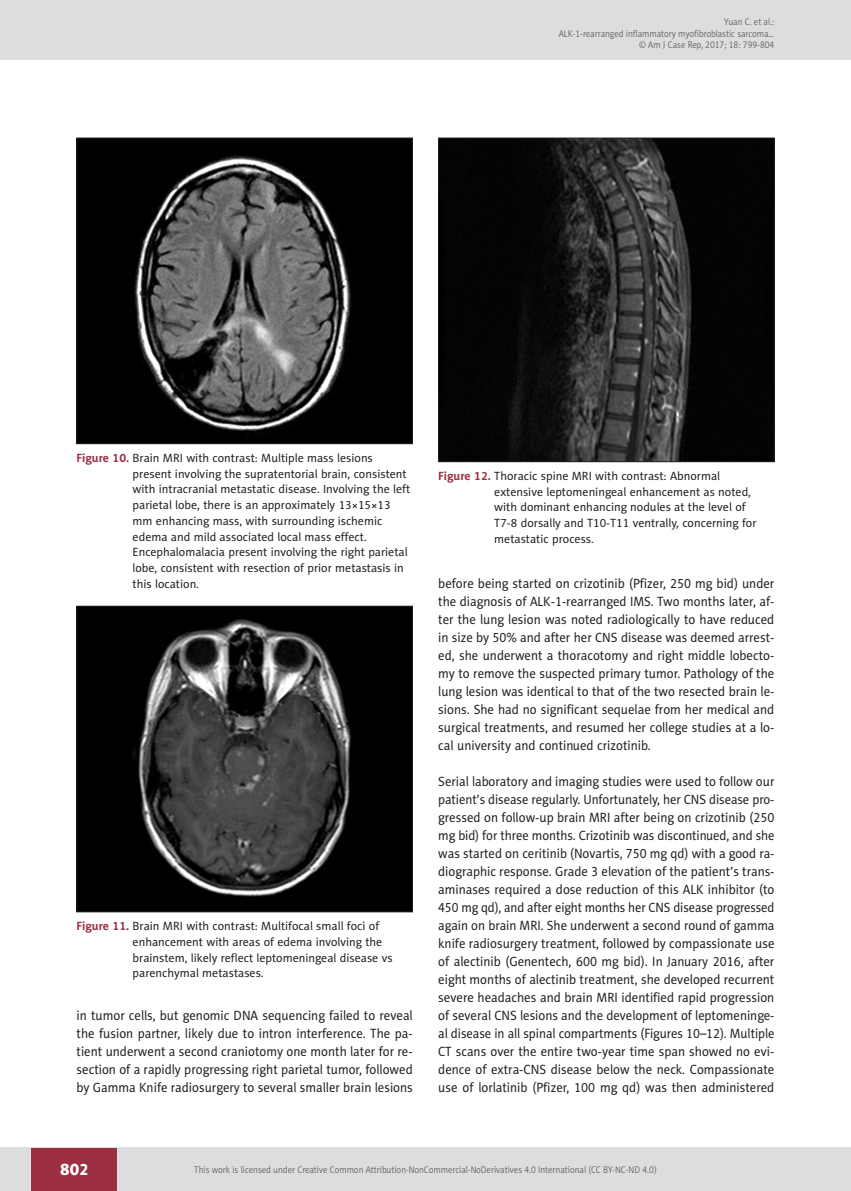
<style>
.page{position:relative;width:851px;height:1191px;background:#fff}
.page>*{position:absolute;margin:0;border:0;box-sizing:border-box;transform-origin:0 0}
.t1{font:16.5px "Naomi Sans EFN Heavy";color:#fff}
.AJCR_Body{font:13.5px/18px "Naomi Sans EFN";color:#231f20;text-align:justify;scale:.95 1}
.AJCR_Rycina_tytul{font:12px/15.8px "Naomi Sans EFN";color:#231f20}
.t2{font:9.75px/11.2px "Naomi Sans EFN Light";color:#57585a;text-align:right;scale:.9 1}
.s1{font-weight:700;color:#9d2f42}
</style>
<div class="page">
<img style="left:79px;top:140px;width:331px;height:302px">
<div style="left:77px;top:138px;width:335px;height:306px;border:1px solid #231f20"></div>
<img style="left:440px;top:140px;width:332px;height:320px">
<div style="left:438px;top:138px;width:336px;height:324px;border:1px solid #231f20"></div>
<img style="left:79px;top:608px;width:331px;height:302px">
<div style="left:77px;top:606px;width:335px;height:306px;border:1px solid #231f20"></div>
<div style="left:0;top:1148px;width:850px;height:43px;background:#dcdddf"></div>
<div style="left:32px;top:1147px;width:85px;height:43px;background:#9d2f42"></div>
<div style="left:0;top:0;width:850px;height:60px;background:#dcdddf"></div>
<hr style="left:850px;top:0;width:1px;height:60px;background:#dcdddf">
<p class="t2" style="left:558px;top:16px;width:241px">Yuan C. et al.:<br>ALK-1-rearranged inflammatory myofibroblastic sarcoma… © Am J Case Rep, 2017; 18: 799-804</p>
<p class="AJCR_Rycina_tytul" style="left:133px;top:450px;width:279px;text-indent:-56px"><span class="s1">Figure 10.</span> Brain MRI with contrast: Multiple mass lesions present involving the supratentorial brain, consistent with intracranial metastatic disease. Involving the left parietal lobe, there is an approximately 13×15×13 mm enhancing mass, with surrounding ischemic edema and mild associated local mass effect.<br>Encephalomalacia present involving the right parietal lobe, consistent with resection of prior metastasis in this location.</p>
<p class="AJCR_Rycina_tytul" style="left:133px;top:918px;width:261px;text-indent:-56px"><span class="s1">Figure 11.</span> Brain MRI with contrast: Multifocal small foci of enhancement with areas of edema involving the brainstem, likely reflect leptomeningeal disease vs parenchymal metastases.</p>
<p class="AJCR_Body" style="left:77px;top:1006px;width:355px">in tumor cells, but genomic DNA sequencing failed to reveal the fusion partner, likely due to intron interference. The pa&shy;tient underwent a second craniotomy one month later for re&shy;section of a rapidly progressing right parietal tumor, followed by Gamma Knife radiosurgery to several smaller brain lesions</p>
<p class="AJCR_Rycina_tytul" style="left:494px;top:468px;width:264px;text-indent:-56px"><span class="s1">Figure 12.</span> Thoracic spine MRI with contrast: Abnormal extensive leptomeningeal enhancement as noted, with dominant enhancing nodules at the level of T7-8 dorsally and T10-T11 ventrally, concerning for metastatic process.</p>
<p class="AJCR_Body" style="left:438px;top:574px;width:355px">before being started on crizotinib (Pfizer, 250 mg bid) under the diagnosis of ALK-1-rearranged IMS. Two months later, af&shy;ter the lung lesion was noted radiologically to have reduced in size by 50% and after her CNS disease was deemed arrest&shy;ed, she underwent a thoracotomy and right middle lobecto&shy;my to remove the suspected primary tumor. Pathology of the lung lesion was identical to that of the two resected brain le&shy;sions. She had no significant sequelae from her medical and surgical treatments, and resumed her college studies at a lo&shy;cal university and continued crizotinib.</p>
<p class="AJCR_Body" style="left:438px;top:772px;width:355px">Serial laboratory and imaging studies were used to follow our patient’s disease regularly. Unfortunately, her CNS disease pro&shy;gressed on follow-up brain MRI after being on crizotinib (250 mg bid) for three months. Crizotinib was discontinued, and she was started on ceritinib (Novartis, 750 mg qd) with a good ra&shy;diographic response. Grade 3 elevation of the patient’s trans&shy;aminases required a dose reduction of this ALK inhibitor (to 450 mg qd), and after eight months her CNS disease progressed again on brain MRI. She underwent a second round of gamma knife radiosurgery treatment, followed by compassionate use of alectinib (Genentech, 600 mg bid). In January 2016, after eight months of alectinib treatment, she developed recurrent severe headaches and brain MRI identified rapid progression of several CNS lesions and the development of leptomeninge&shy;al disease in all spinal compartments (Figures 10–12). Multiple CT scans over the entire two-year time span showed no evi&shy;dence of extra-CNS disease below the neck. Compassionate use of lorlatinib (Pfizer, 100 mg qd) was then administered</p>
<p class="t1" style="left:60px;top:1159px;width:30px">802</p>
<p class="t2" style="left:194px;top:1164px;width:515px">This work is licensed under Creative Common Attribution-NonCommercial-NoDerivatives 4.0 International (CC BY-NC-ND 4.0)</p>
</div>
